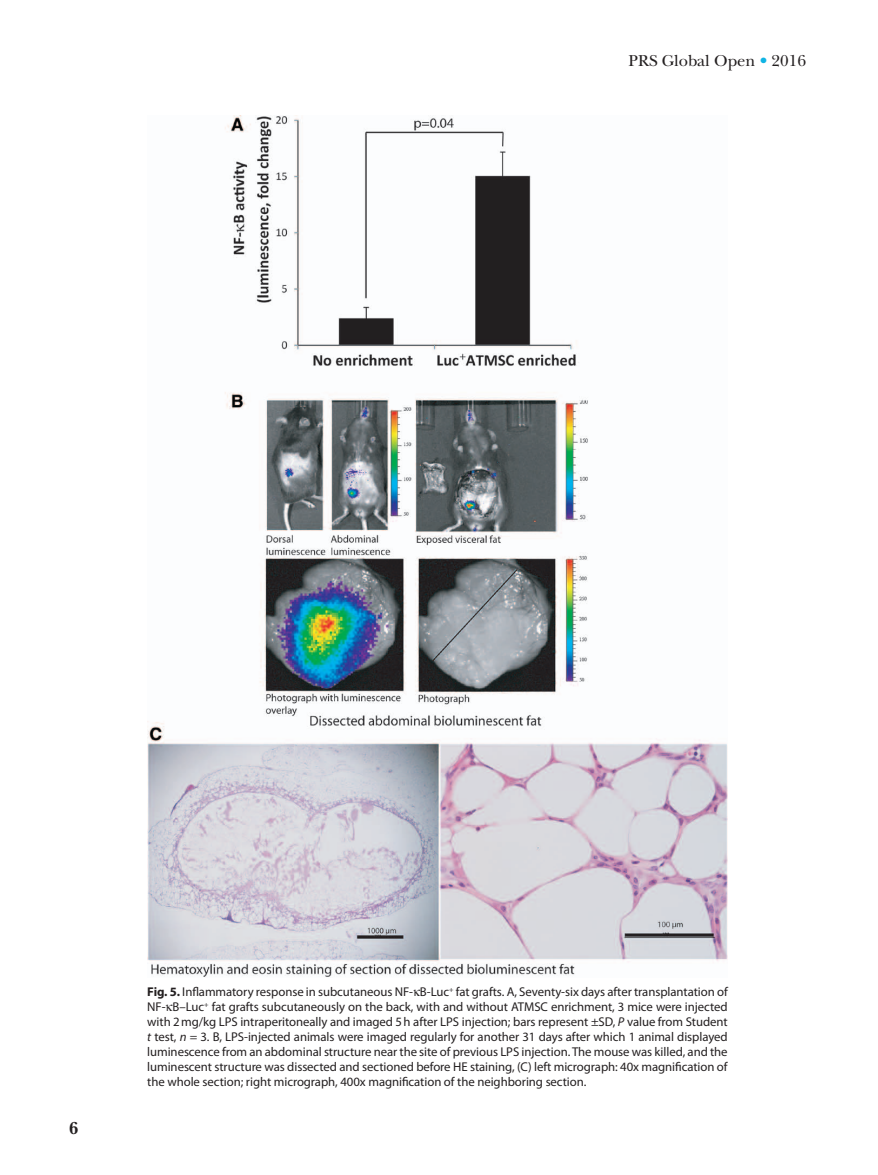
<style>
.page{position:relative;width:878px;height:1175px;background:#fff}
.page>*{position:absolute;margin:0;border:0;box-sizing:border-box;transform-origin:0 0}
.t1{font:700 18px "New Baskerville";color:#231f20}
.t2{font:16.5px "New Baskerville";color:#231f20}
.t3{font:12.75px/15px "Myriad Pro";letter-spacing:-.005em;color:#231f20;text-align:justify}
.s1{color:#10b4e4}
.s2{font-weight:700}
.s3{font-family:"Gandhari Unicode"}
.s4{font-style:italic}
</style>
<div class="page">
<img style="left:147px;top:116px;width:580px;height:861px">
<p class="t2" style="left:628px;top:51px;width:179px">PRS Global Open <span class="s1">•</span> 2016</p>
<h1 class="t1" style="left:69px;top:1118px;width:11px">6</h1>
<p class="t3" style="left:147px;top:984px;width:582px"><span class="s2">Fig. 5.</span> I nflammatory response in subcutaneous NF-<span class="s3">κ</span>B-Luc<sup>+</sup> fat grafts. A, Seventy-six days after transplantation of NF-<span class="s3">κ</span>B–Luc<sup>+</sup> fat grafts subcutaneously on the back, with and without ATMSC enrichment, 3 mice were injected with 2mg/kg LPS intraperitoneally and imaged 5h after LPS injection; bars represent ±SD, <span class="s4">P</span> value from Student <span class="s4">t</span> test, <span class="s4">n</span> = 3. B, LPS-injected animals were imaged regularly for another 31 days after which 1 animal displayed luminescence from an abdominal structure near the site of previous LPS injection. The mouse was killed, and the luminescent structure was dissected and sectioned before HE staining, (C) left micrograph: 40x magnification of the whole section; right micrograph, 400x magnification of the neighboring section.</p>
</div>
